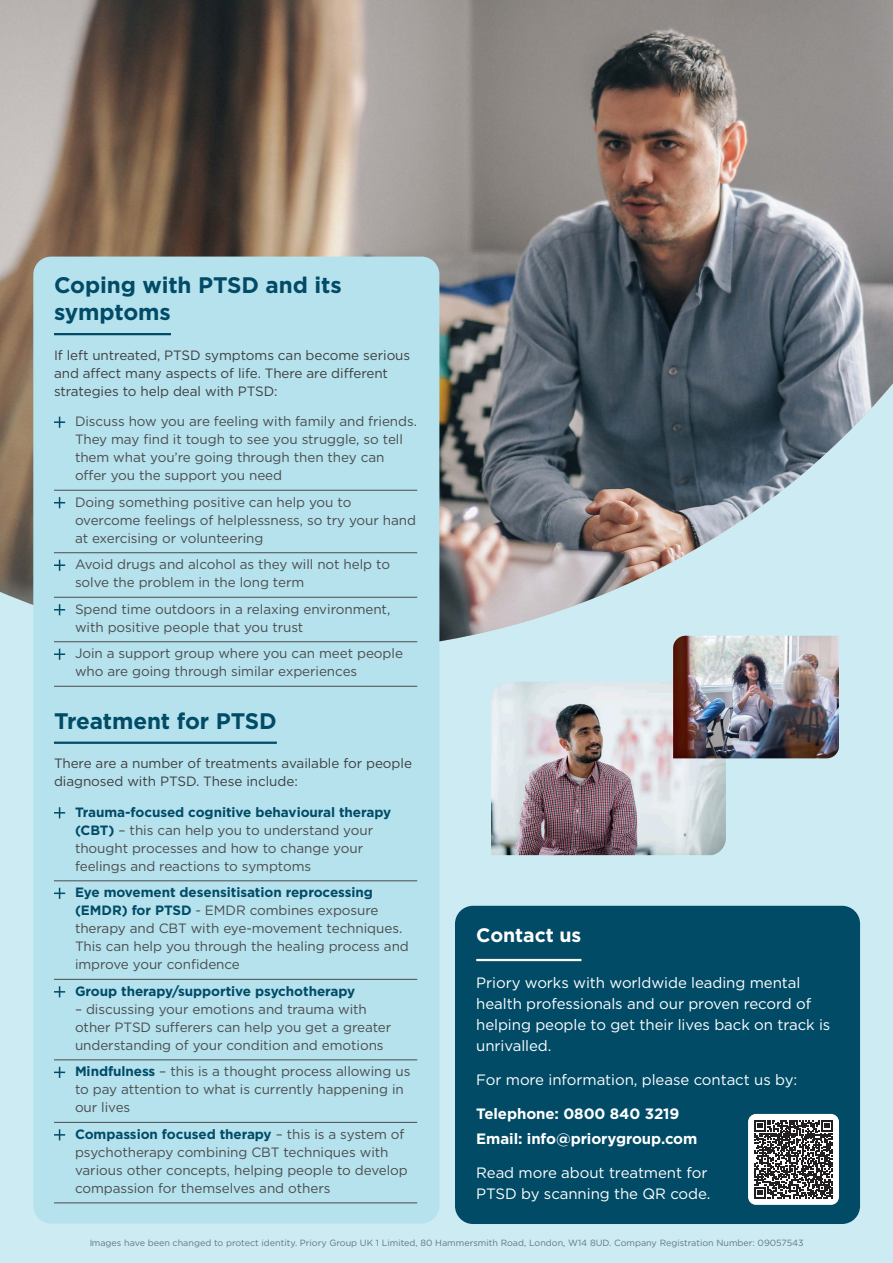
<style>
.page{position:relative;width:893px;height:1263px;background:#cdebf3}
.page>*{position:absolute;margin:0;border:0;box-sizing:border-box;transform-origin:0 0}
.t1{font:700 22.5px/27px "Gotham";letter-spacing:-.005em;color:#014b67}
.t2{font:700 19.5px "Gotham";letter-spacing:-.005em;color:#fff}
.t3{font:15px/21px "Gotham";letter-spacing:-.005em;color:#fff}
.t4{font:700 15px "Gotham";letter-spacing:-.005em;color:#fff}
.t5{font:13.5px/18px "Gotham";letter-spacing:-.005em;color:#4b4c4d}
.t6{font:13.5px/18px "Gotham";letter-spacing:-.005em;color:#3e3e3f}
.t7{font:700 13.5px "Gotham";letter-spacing:-.005em;color:#014b67}
.t8{font:9px "Gotham";color:#808285}
.s1{font-weight:700;color:#014b67}
</style>
<div class="page">
<img style="left:0;top:0;width:893px;height:642px">
<div style="left:33px;top:257px;width:406px;height:966px;background:#b5e2ed;border-radius:18px"></div>
<div style="left:455px;top:906px;width:405px;height:318px;background:#014b67;border-radius:18px"></div>
<hr style="left:476px;top:959px;width:105px;height:2px;background:#fff">
<div style="left:748px;top:1114px;width:91px;height:91px;background:#fff;border-radius:8px"></div>
<svg style="left:754px;top:1120px;width:79px;height:78px"></svg>
<img style="left:491px;top:682px;width:235px;height:173px">
<img style="left:673px;top:636px;width:166px;height:122px">
<hr style="left:54px;top:333px;width:117px;height:2px;background:#014b67">
<hr style="left:54px;top:490px;width:363px;height:1px;background:#4b4c4d">
<hr style="left:54px;top:552px;width:363px;height:1px;background:#4b4c4d">
<hr style="left:54px;top:597px;width:363px;height:1px;background:#4b4c4d">
<hr style="left:54px;top:641px;width:363px;height:1px;background:#4b4c4d">
<hr style="left:54px;top:686px;width:363px;height:1px;background:#4b4c4d">
<svg style="left:54px;top:417px;width:11px;height:11px"></svg>
<svg style="left:54px;top:497px;width:11px;height:11px"></svg>
<svg style="left:54px;top:560px;width:11px;height:11px"></svg>
<svg style="left:54px;top:604px;width:11px;height:11px"></svg>
<svg style="left:54px;top:649px;width:11px;height:11px"></svg>
<hr style="left:54px;top:742px;width:223px;height:2px;background:#014b67">
<hr style="left:54px;top:880px;width:363px;height:1px;background:#4b4c4d">
<hr style="left:54px;top:979px;width:363px;height:1px;background:#4b4c4d">
<hr style="left:54px;top:1059px;width:363px;height:1px;background:#4b4c4d">
<hr style="left:54px;top:1122px;width:363px;height:1px;background:#4b4c4d">
<hr style="left:54px;top:1202px;width:363px;height:1px;background:#4b4c4d">
<svg style="left:54px;top:807px;width:11px;height:11px"></svg>
<svg style="left:54px;top:888px;width:11px;height:11px"></svg>
<svg style="left:54px;top:986px;width:11px;height:11px"></svg>
<svg style="left:54px;top:1067px;width:11px;height:11px"></svg>
<svg style="left:54px;top:1129px;width:11px;height:11px"></svg>
<p class="t1" style="left:54px;top:272px;width:289px">Coping with PTSD and its symptoms</p>
<p class="t6" style="left:54px;top:345px;width:358px">If left untreated, PTSD symptoms can become serious and affect many aspects of life. There are different strategies to help deal with PTSD:</p>
<p class="t5" style="left:75px;top:412px;width:344px">Discuss how you are feeling with family and friends.<br>They may find it tough to see you struggle, so tell them what you’re going through then they can offer you the support you need</p>
<p class="t5" style="left:75px;top:493px;width:343px">Doing something positive can help you to overcome feelings of helplessness, so try your hand at exercising or volunteering</p>
<p class="t5" style="left:75px;top:555px;width:317px">Avoid drugs and alcohol as they will not help to solve the problem in the long term</p>
<p class="t5" style="left:75px;top:600px;width:317px">Spend time outdoors in a relaxing environment, with positive people that you trust</p>
<p class="t5" style="left:75px;top:644px;width:329px">Join a support group where you can meet people who are going through similar experiences</p>
<p class="t1" style="left:54px;top:707px;width:224px">Treatment for PTSD</p>
<p class="t6" style="left:54px;top:754px;width:359px">There are a number of treatments available for people diagnosed with PTSD. These include:</p>
<p class="t5" style="left:75px;top:803px;width:318px"><span class="s1">Trauma-focused cognitive behavioural therapy (CBT)</span> – this can help you to understand your thought processes and how to change your feelings and reactions to symptoms</p>
<p class="t5" style="left:75px;top:883px;width:335px"><span class="s1">Eye movement desensitisation reprocessing (EMDR) for PTSD</span> - EMDR combines exposure therapy and CBT with eye-movement techniques.<br>This can help you through the healing process and improve your confidence</p>
<p class="t7" style="left:75px;top:982px;width:282px">Group therapy/supportive psychotherapy</p>
<p class="t5" style="left:75px;top:1000px;width:318px">– discussing your emotions and trauma with other PTSD sufferers can help you get a greater understanding of your condition and emotions</p>
<p class="t5" style="left:75px;top:1062px;width:337px"><span class="s1">Mindfulness</span> – this is a thought process allowing us to pay attention to what is currently happening in our lives</p>
<p class="t5" style="left:75px;top:1125px;width:334px"><span class="s1">Compassion focused therapy</span> – this is a system of psychotherapy combining CBT techniques with various other concepts, helping people to develop compassion for themselves and others</p>
<p class="t2" style="left:476px;top:922px;width:107px">Contact us</p>
<p class="t3" style="left:476px;top:972px;width:356px">Priory works with worldwide leading mental health professionals and our proven record of helping people to get their lives back on track is unrivalled.</p>
<p class="t3" style="left:476px;top:1069px;width:323px">For more information, please contact us by:</p>
<p class="t4" style="left:476px;top:1104px;width:205px">Telephone: 0800 840 3219</p>
<p class="t4" style="left:476px;top:1129px;width:223px">Email: info@priorygroup.com</p>
<p class="t3" style="left:476px;top:1162px;width:236px">Read more about treatment for<br>PTSD by scanning the QR code.</p>
<p class="t8" style="left:89px;top:1236px;width:716px">Images have been changed to protect identity. Priory Group UK 1 Limited, 80 Hammersmith Road, London, W14 8UD. Company Registration Number: 09057543</p>
</div>
